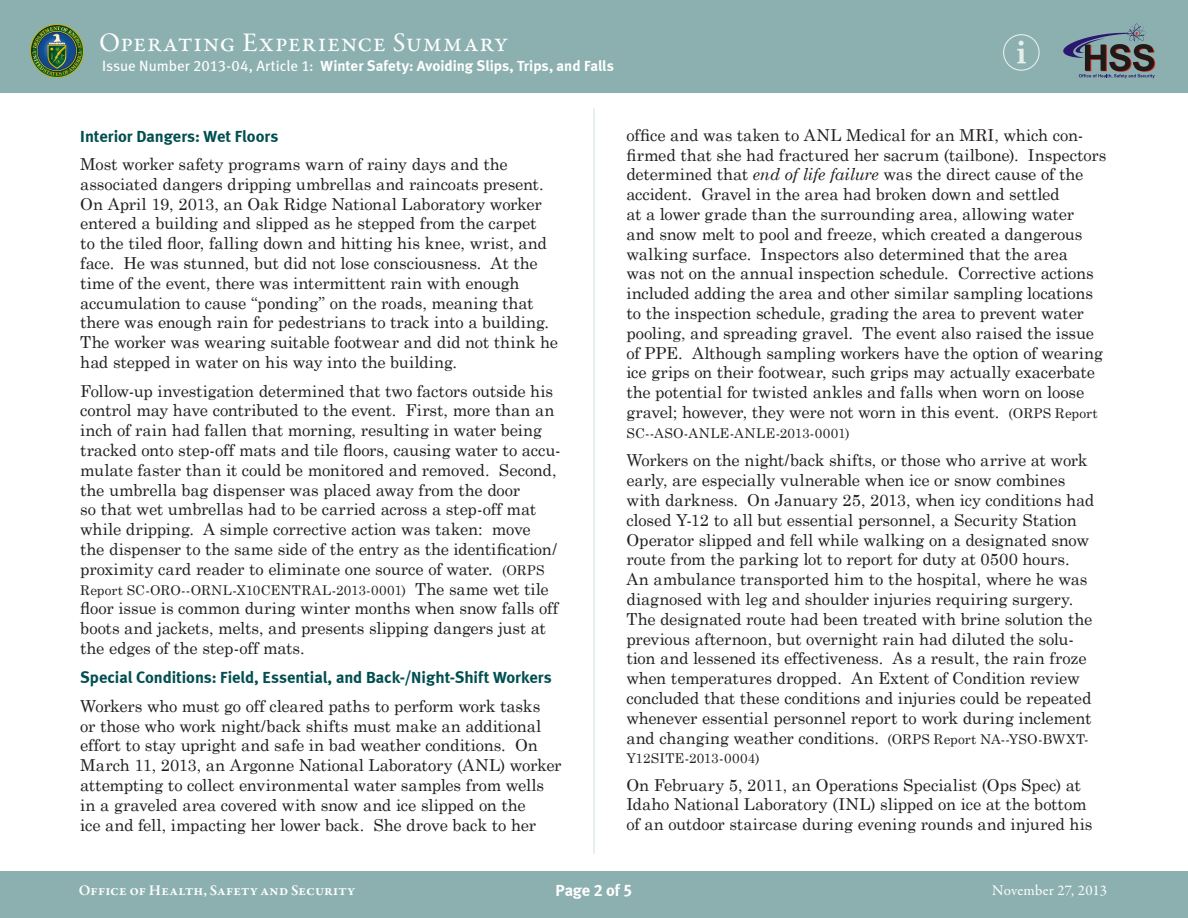
<style>
.page{position:relative;width:1188px;height:918px;background:#fff}
.page>*{position:absolute;margin:0;border:0;box-sizing:border-box;transform-origin:0 0}
.t1{font:27px "Garamond Premr Pro";letter-spacing:.04em;color:#fff}
.Regular_Text_Left_Ju{font:16.5px/19.8px "Century Schoolbook";letter-spacing:-.01em;color:#231f20}
.Regular_Text_Left_Ju-2{font:16.5px "Meta Bold LF";color:#004e50}
.t2{font:16.5px "Meta Bold LF";letter-spacing:-.01em;color:#fff}
.Header_subheadline{font:15px "Meta Bold LF";color:#fff}
.t3{font:600 15px "Garamond Premr Pro";letter-spacing:.01em;color:#fff}
.t4{font:15px "Garamond Premr Pro";letter-spacing:.01em;color:#fff}
.Regular_Text_Left_Ju-3{font:13.5px "Century Schoolbook";letter-spacing:.02em;color:#231f20}
.s1{font-family:"Meta Book LF"}
.s2{font-size:13.5px}
.s3{font-size:16.5px}
.s4{font-style:italic}
</style>
<div class="page">
<div style="left:0;top:0;width:1188px;height:92px;background:#8cb0b0"></div>
<div style="left:0;top:872px;width:1188px;height:46px;background:#8cb0b0"></div>
<img style="left:30px;top:24px;width:54px;height:54px">
<svg style="left:1063px;top:24px;width:92px;height:54px"></svg>
<hr style="left:593px;top:109px;width:2px;height:744px;background:#dfe9e9">
<div style="left:1003px;top:34px;width:37px;height:37px;border:1px solid #e6eded;border-radius:50%"></div>
<svg style="left:1017px;top:41px;width:9px;height:22px"></svg>
<h1 class="t1" style="left:99px;top:26px;width:408px">Operating Experience Summary</h1>
<p class="Header_subheadline" style="left:102px;top:57px;width:514px"><span class="s1">Issue Number 2013-04, Article 1:</span> Winter Safety: Avoiding Slips, Trips, and Falls</p>
<p class="Regular_Text_Left_Ju-2" style="left:80px;top:126px;width:199px">Interior Dangers: Wet Floors</p>
<p class="Regular_Text_Left_Ju" style="left:80px;top:153px;width:479px">Most worker safety programs warn of rainy days and the associated dangers dripping umbrellas and raincoats present.<br>On April 19, 2013, an Oak Ridge National Laboratory worker entered a building and slipped as he stepped from the carpet<br>to the tiled floor, falling down and hitting his knee, wrist, and face. He was stunned, but did not lose consciousness. At the time of the event, there was intermittent rain with enough accumulation to cause “ponding” on the roads, meaning that there was enough rain for pedestrians to track into a building.<br>The worker was wearing suitable footwear and did not think he had stepped in water on his way into the building.</p>
<p class="Regular_Text_Left_Ju" style="left:80px;top:379px;width:482px">Follow-up investigation determined that two factors outside his control may have contributed to the event. First, more than an inch of rain had fallen that morning, resulting in water being tracked onto step-off mats and tile floors, causing water to accu&shy;mulate faster than it could be monitored and removed. Second, the umbrella bag dispenser was placed away from the door<br>so that wet umbrellas had to be carried across a step-off mat while dripping. A simple corrective action was taken: move<br>the dispenser to the same side of the entry as the identification/ proximity card reader to eliminate one source of water. <span class="s2">(ORPS</span></p>
<p class="Regular_Text_Left_Ju-3" style="left:80px;top:578px;width:470px">Report SC-ORO--ORNL-X10CENTRAL-2013-0001) <span class="s3">The same wet tile</span></p>
<p class="Regular_Text_Left_Ju" style="left:80px;top:597px;width:480px">floor issue is common during winter months when snow falls off boots and jackets, melts, and presents slipping dangers just at the edges of the step-off mats.</p>
<p class="Regular_Text_Left_Ju-2" style="left:80px;top:668px;width:473px">Special Conditions: Field, Essential, and Back-/Night-Shift Workers</p>
<p class="Regular_Text_Left_Ju" style="left:80px;top:695px;width:483px">Workers who must go off cleared paths to perform work tasks<br>or those who work night/back shifts must make an additional effort to stay upright and safe in bad weather conditions. On March 11, 2013, an Argonne National Laboratory (ANL) worker attempting to collect environmental water samples from wells in a graveled area covered with snow and ice slipped on the<br>ice and fell, impacting her lower back. She drove back to her</p>
<p class="Regular_Text_Left_Ju" style="left:626px;top:124px;width:482px">office and was taken to ANL Medical for an MRI, which con&shy;firmed that she had fractured her sacrum (tailbone). Inspectors determined that <span class="s4">end of life failure</span> was the direct cause of the accident. Gravel in the area had broken down and settled<br>at a lower grade than the surrounding area, allowing water and snow melt to pool and freeze, which created a dangerous walking surface. Inspectors also determined that the area<br>was not on the annual inspection schedule. Corrective actions included adding the area and other similar sampling locations to the inspection schedule, grading the area to prevent water pooling, and spreading gravel. The event also raised the issue of PPE. Although sampling workers have the option of wearing ice grips on their footwear, such grips may actually exacerbate the potential for twisted ankles and falls when worn on loose gravel; however, they were not worn in this event. <span class="s2">(ORPS Report</span></p>
<p class="Regular_Text_Left_Ju-3" style="left:626px;top:422px;width:225px">SC--ASO-ANLE-ANLE-2013-0001)</p>
<p class="Regular_Text_Left_Ju" style="left:626px;top:449px;width:469px">Workers on the night/back shifts, or those who arrive at work early, are especially vulnerable when ice or snow combines with darkness. On January 25, 2013, when icy conditions had closed Y-12 to all but essential personnel, a Security Station Operator slipped and fell while walking on a designated snow route from the parking lot to report for duty at 0500 hours.<br>An ambulance transported him to the hospital, where he was diagnosed with leg and shoulder injuries requiring surgery.<br>The designated route had been treated with brine solution the previous afternoon, but overnight rain had diluted the solu&shy;tion and lessened its effectiveness. As a result, the rain froze when temperatures dropped. An Extent of Condition review concluded that these conditions and injuries could be repeated whenever essential personnel report to work during inclement and changing weather conditions. <span class="s2">(ORPS Report NA--YSO-BWXT-</span></p>
<p class="Regular_Text_Left_Ju-3" style="left:626px;top:747px;width:135px">Y12SITE-2013-0004)</p>
<p class="Regular_Text_Left_Ju" style="left:626px;top:773px;width:468px">On February 5, 2011, an Operations Specialist (Ops Spec) at<br>Idaho National Laboratory (INL) slipped on ice at the bottom of an outdoor staircase during evening rounds and injured his</p>
<p class="t2" style="left:555px;top:880px;width:79px">Page 2 of 5</p>
<p class="t3" style="left:79px;top:881px;width:278px">Office of Health, Safety and Security</p>
<p class="t4" style="left:992px;top:881px;width:116px">November 27, 2013</p>
</div>
